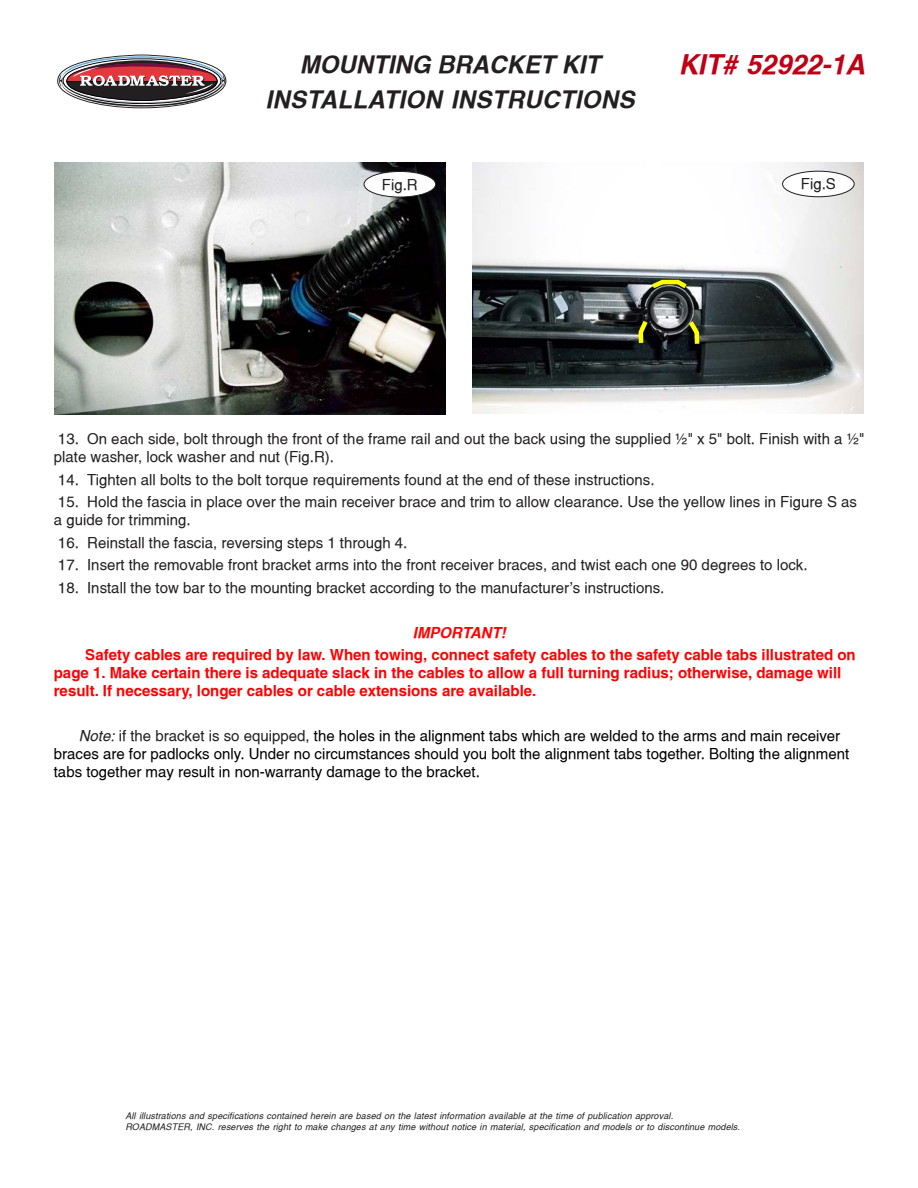
<style>
.page{position:relative;width:918px;height:1188px;background:#fff}
.page>*{position:absolute;margin:0;border:0;box-sizing:border-box;transform-origin:0 0}
.t1{font:italic 700 27px "Switzerland";color:#bf0015}
.t2{font:italic 700 24px "Switzerland";letter-spacing:.015em;color:#231f20}
.Helv_10pt{font:15px/18px "Switzerland";color:#231f20}
.t3{font:15px/18px "Switzerland";color:#000}
.t4{font:700 15px/18px "Switzerland";color:#f00}
.t5{font:italic 700 15px "Switzerland";color:#f00}
.Helv_10pt-2{font:italic 9px/10.5px "Switzerland";letter-spacing:.015em;color:#231f20}
.s1{font-style:italic;color:#231f20}
.s2{color:#231f20}
</style>
<div class="page">
<svg style="left:57px;top:55px;width:170px;height:54px"></svg>
<img style="left:472px;top:162px;width:392px;height:252px">
<div style="left:783px;top:171px;width:71px;height:26px;background:#fff;border-radius:50%"></div>
<div style="left:782px;top:171px;width:72px;height:26px;border:1px solid #231f20;border-radius:50%"></div>
<svg style="left:647px;top:276px;width:45px;height:16px"></svg>
<svg style="left:635px;top:316px;width:16px;height:23px"></svg>
<svg style="left:685px;top:316px;width:18px;height:23px"></svg>
<hr style="left:639px;top:332px;width:4px;height:11px;background:#ff0">
<div style="left:694px;top:332px;width:5px;height:12px;background:#ff0"></div>
<img style="left:54px;top:162px;width:392px;height:252px">
<div style="left:364px;top:171px;width:72px;height:26px;background:#fff;border-radius:50%"></div>
<div style="left:364px;top:171px;width:72px;height:26px;border:1px solid #231f20;border-radius:50%"></div>
<p class="t2" style="left:300px;top:51px;width:302px">MOUNTING BRACKET KIT</p>
<h1 class="t1" style="left:678px;top:49px;width:188px">KIT# 52922-1A</h1>
<p class="t2" style="left:266px;top:85px;width:370px">INSTALLATION INSTRUCTIONS</p>
<p class="Helv_10pt" style="left:382px;top:175px;width:37px">Fig.R</p>
<p class="Helv_10pt" style="left:801px;top:175px;width:37px">Fig.S</p>
<p class="Helv_10pt" style="left:54px;top:430px;width:812px">13. On each side, bolt through the front of the frame rail and out the back using the supplied ½" x 5" bolt. Finish with a ½" plate washer, lock washer and nut (Fig.R).</p>
<p class="Helv_10pt" style="left:58px;top:471px;width:598px">14. Tighten all bolts to the bolt torque requirements found at the end of these instructions.</p>
<p class="Helv_10pt" style="left:54px;top:493px;width:805px">15. Hold the fascia in place over the main receiver brace and trim to allow clearance. Use the yellow lines in Figure S as a guide for trimming.</p>
<p class="Helv_10pt" style="left:58px;top:534px;width:351px">16. Reinstall the fascia, reversing steps 1 through 4.</p>
<p class="Helv_10pt" style="left:58px;top:556px;width:751px">17. Insert the removable front bracket arms into the front receiver braces, and twist each one 90 degrees to lock.</p>
<p class="Helv_10pt" style="left:58px;top:579px;width:608px">18. Install the tow bar to the mounting bracket according to the manufacturer's instructions.</p>
<p class="t5" style="left:413px;top:624px;width:95px">IMPORTANT!</p>
<p class="t4" style="left:54px;top:646px;width:803px;text-indent:32px">Safety cables are required by law. When towing, connect safety cables to the safety cable tabs illustrated on page 1. Make certain there is adequate slack in the cables to allow a full turning radius; otherwise, damage will result. If necessary, longer cables or cable extensions are available.</p>
<p class="t3" style="left:54px;top:727px;width:797px;text-indent:25px"><span class="s1">Note:</span> <span class="s2">if the bracket is so equipped,</span> the holes in the alignment tabs which are welded to the arms and main receiver braces are for padlocks only. Under no circumstances should you bolt the alignment tabs together. Bolting the alignment tabs together may result in non-warranty damage to the bracket.</p>
<p class="Helv_10pt-2" style="left:125px;top:1111px;width:616px">All illustrations and specifications contained herein are based on the latest information available at the time of publication approval.<br>ROADMASTER, INC. reserves the right to make changes at any time without notice in material, specification and models or to discontinue models.</p>
</div>
